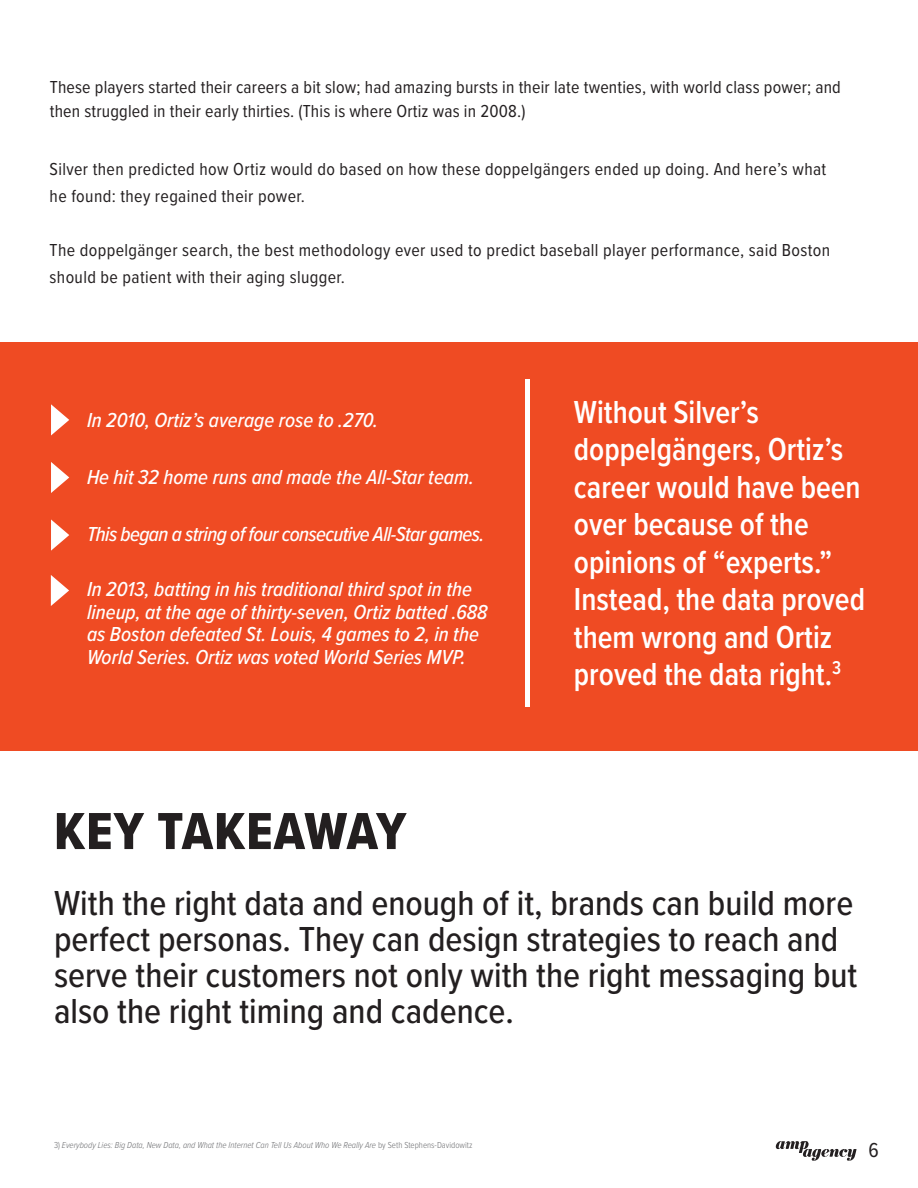
<style>
.page{position:relative;width:918px;height:1188px;background:#fff}
.page>*{position:absolute;margin:0;border:0;box-sizing:border-box;transform-origin:0 0}
.t1{font:54px "Proxima Nova Cond Extrabld";letter-spacing:.02em;color:#231f20}
.t2{font:500 36px/36px "Proxima Nova Cond";color:#231f20}
.t3{font:600 33px/37.5px "Proxima Nova Cond";color:#fff;scale:.94 1}
.t4{font:italic 500 21px/22.5px "Proxima Nova Cond";color:#fff}
.t5{font:italic 500 21px "Proxima Nova Cond";letter-spacing:-.03em;color:#fff}
.t6{font:21px "Proxima Nova Cond";color:#231f20}
.t7{font:18px/27px "Proxima Nova Cond";letter-spacing:.02em;color:#231f20}
.t8{font:italic 300 9px "Proxima Nova Cond";color:#6c6d70}
.s1{font-style:normal}
</style>
<div class="page">
<div style="left:0;top:342px;width:918px;height:409px;background:#ef4b23"></div>
<svg style="left:776px;top:1141px;width:81px;height:20px"></svg>
<svg style="left:51px;top:404px;width:18px;height:31px"></svg>
<svg style="left:51px;top:462px;width:18px;height:31px"></svg>
<svg style="left:51px;top:519px;width:18px;height:32px"></svg>
<svg style="left:51px;top:575px;width:18px;height:31px"></svg>
<div style="left:525px;top:379px;width:5px;height:328px;background:#fff"></div>
<p class="t7" style="left:50px;top:74px;width:793px;line-height:24px">These players started their careers a bit slow; had amazing bursts in their late twenties, with world class power; and then struggled in their early thirties. (This is where Ortiz was in 2008.)</p>
<p class="t7" style="left:50px;top:155px;width:778px">Silver then predicted how Ortiz would do based on how these doppelgängers ended up doing. And here’s what he found: they regained their power.</p>
<p class="t7" style="left:50px;top:236px;width:782px">The doppelgänger search, the best methodology ever used to predict baseball player performance, said Boston should be patient with their aging slugger.</p>
<p class="t4" style="left:87px;top:408px;width:293px">In 2010, Ortiz’s average rose to .270.</p>
<p class="t4" style="left:87px;top:465px;width:388px">He hit 32 home runs and made the All-Star team.</p>
<p class="t5" style="left:87px;top:519px;width:399px">This began a string of four consecutive All-Star games.</p>
<p class="t4" style="left:87px;top:578px;width:402px">In 2013, batting in his traditional third spot in the lineup, at the age of thirty-seven, Ortiz batted .688 as Boston defeated St. Louis, 4 games to 2, in the World Series. Ortiz was voted World Series MVP.</p>
<p class="t1" style="left:54px;top:791px;width:354px">KEY TAKEAWAY</p>
<p class="t3" style="left:574px;top:392px;width:311px">Without Silver’s doppelgängers, Ortiz’s career would have been over because of the opinions of “experts.”<br>Instead, the data proved them wrong and Ortiz proved the data right.<sup>3</sup></p>
<p class="t2" style="left:54px;top:884px;width:805px">With the right data and enough of it, brands can build more perfect personas. They can design strategies to reach and serve their customers not only with the right messaging but also the right timing and cadence.</p>
<p class="t8" style="left:54px;top:1139px;width:420px"><span class="s1">3)</span> Everybody Lies: Big Data, New Data, and What the Internet Can Tell Us About Who We Really Are <span class="s1">by Seth Stephens-Davidowitz</span></p>
<p class="t6" style="left:868px;top:1135px;width:12px">6</p>
</div>
